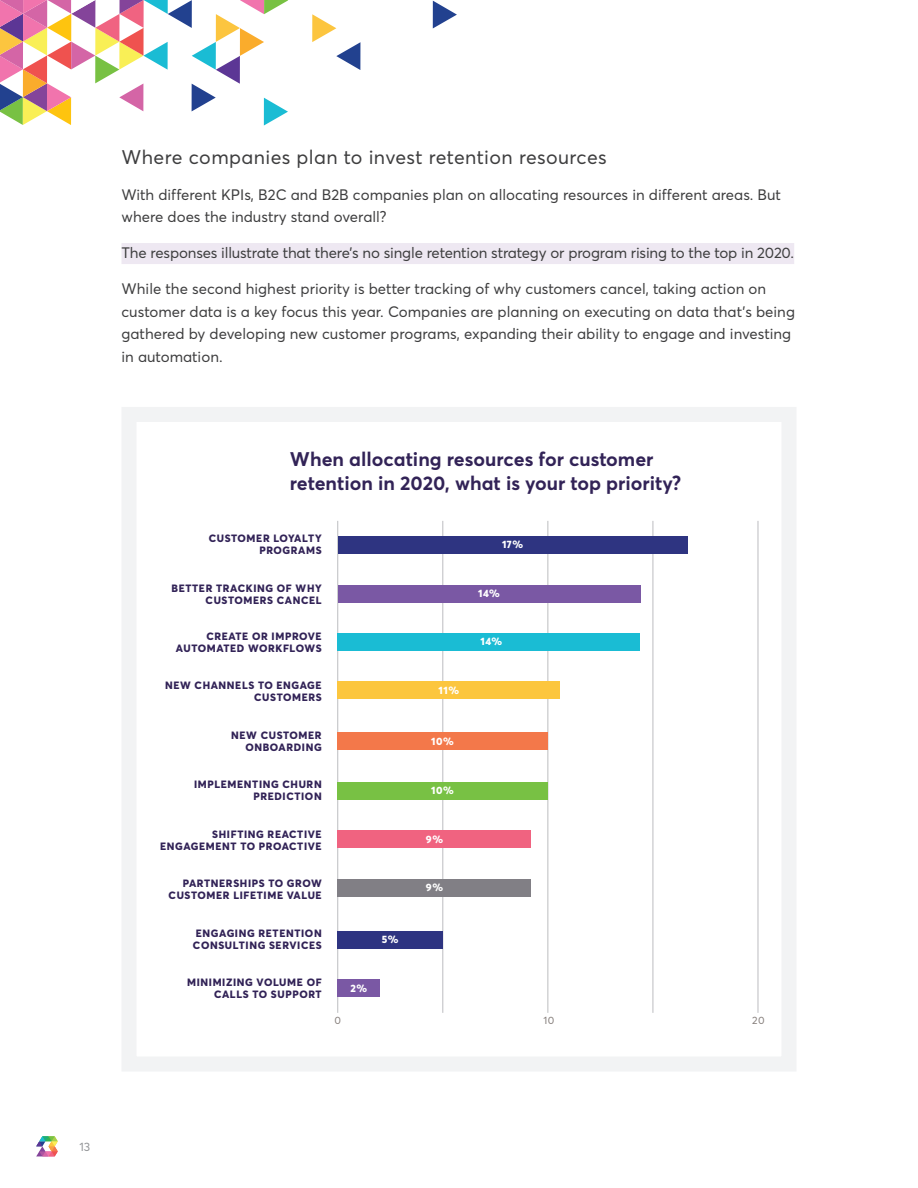
<style>
.page{position:relative;width:918px;height:1188px;background:#fff}
.page>*{position:absolute;margin:0;border:0;box-sizing:border-box;transform-origin:0 0}
.t1{font:700 19.5px/24px "Averta Std";color:#322357}
.t2{font:19.5px "Averta Std";letter-spacing:.02em;color:#3e3e3f}
.t3{font:15px/22.5px "Averta Std";color:#3e3e3f}
.t4{font:12px "Averta Std";color:#939598}
.t5{font:800 10.5px/12px "Averta Std";letter-spacing:.06em;color:#322357;text-align:right}
.t6{font:800 10.5px "Averta Std";letter-spacing:.05em;color:#fff}
.t7{font:10.5px "Averta Std";color:#867f7c}
</style>
<div class="page">
<svg style="left:0;top:0;width:288px;height:126px"></svg>
<svg style="left:312px;top:14px;width:48px;height:56px"></svg>
<svg style="left:433px;top:1px;width:24px;height:27px"></svg>
<svg style="left:36px;top:1136px;width:22px;height:20px"></svg>
<div style="left:122px;top:243px;width:672px;height:21px;background:#eee8f2"></div>
<hr style="left:337px;top:521px;width:1px;height:492px;background:#bcbdc0">
<hr style="left:443px;top:521px;width:1px;height:492px;background:#bcbdc0">
<hr style="left:548px;top:521px;width:1px;height:492px;background:#bcbdc0">
<hr style="left:653px;top:521px;width:1px;height:492px;background:#bcbdc0">
<hr style="left:758px;top:521px;width:1px;height:492px;background:#bcbdc0">
<div style="left:122px;top:407px;width:674px;height:665px;border:15px solid #f2f3f4"></div>
<div style="left:338px;top:537px;width:349px;height:17px;background:#2e3481"></div>
<div style="left:338px;top:585px;width:302px;height:17px;background:#7a58a4"></div>
<div style="left:338px;top:682px;width:222px;height:17px;background:#fcc63e"></div>
<div style="left:338px;top:732px;width:210px;height:18px;background:#f3784a"></div>
<div style="left:338px;top:782px;width:210px;height:17px;background:#78c144"></div>
<div style="left:338px;top:831px;width:193px;height:17px;background:#f06380"></div>
<div style="left:338px;top:879px;width:193px;height:18px;background:#817f85"></div>
<div style="left:338px;top:931px;width:105px;height:17px;background:#2e3481"></div>
<div style="left:338px;top:980px;width:42px;height:17px;background:#7a58a4"></div>
<div style="left:338px;top:633px;width:302px;height:17px;background:#1abcd4"></div>
<h1 class="t2" style="left:122px;top:144px;width:487px">Where companies plan to invest retention resources</h1>
<p class="t3" style="left:122px;top:183px;width:661px">With different KPIs, B2C and B2B companies plan on allocating resources in different areas. But where does the industry stand overall?</p>
<p class="t3" style="left:122px;top:241px;width:674px">The responses illustrate that there’s no single retention strategy or program rising to the top in 2020.</p>
<p class="t3" style="left:122px;top:277px;width:675px">While the second highest priority is better tracking of why customers cancel, taking action on customer data is a key focus this year. Companies are planning on executing on data that’s being gathered by developing new customer programs, expanding their ability to engage and investing in automation.</p>
<h1 class="t1" style="left:290px;top:447px;width:393px">When allocating resources for customer retention in 2020, what is your top priority?</h1>
<p class="t5" style="left:209px;top:532px;width:114px">CUSTOMER LOYALTY<br>PROGRAMS</p>
<p class="t5" style="left:171px;top:582px;width:152px">BETTER TRACKING OF WHY<br>CUSTOMERS CANCEL</p>
<p class="t5" style="left:176px;top:630px;width:147px">CREATE OR IMPROVE<br>AUTOMATED WORKFLOWS</p>
<p class="t5" style="left:165px;top:679px;width:158px">NEW CHANNELS TO ENGAGE<br>CUSTOMERS</p>
<p class="t5" style="left:231px;top:729px;width:92px">NEW CUSTOMER<br>ONBOARDING</p>
<p class="t5" style="left:194px;top:778px;width:129px">IMPLEMENTING CHURN<br>PREDICTION</p>
<p class="t5" style="left:160px;top:828px;width:163px">SHIFTING REACTIVE<br>ENGAGEMENT TO PROACTIVE</p>
<p class="t5" style="left:169px;top:877px;width:155px">PARTNERSHIPS TO GROW<br>CUSTOMER LIFETIME VALUE</p>
<p class="t5" style="left:193px;top:927px;width:130px;text-align:left">ENGAGING RETENTION<br>CONSULTING SERVICES</p>
<p class="t5" style="left:187px;top:976px;width:136px">MINIMIZING VOLUME OF<br>CALLS TO SUPPORT</p>
<p class="t6" style="left:502px;top:538px;width:22px">17%</p>
<p class="t6" style="left:478px;top:586px;width:23px">14%</p>
<p class="t6" style="left:382px;top:933px;width:18px">5%</p>
<p class="t6" style="left:351px;top:981px;width:18px">2%</p>
<p class="t6" style="left:439px;top:683px;width:22px">11%</p>
<p class="t6" style="left:431px;top:734px;width:24px">10%</p>
<p class="t6" style="left:431px;top:784px;width:24px">10%</p>
<p class="t6" style="left:426px;top:832px;width:19px">9%</p>
<p class="t6" style="left:426px;top:881px;width:19px">9%</p>
<p class="t6" style="left:480px;top:634px;width:23px">14%</p>
<p class="t7" style="left:335px;top:1014px;width:8px">0</p>
<p class="t7" style="left:543px;top:1014px;width:13px">10</p>
<p class="t7" style="left:752px;top:1014px;width:14px">20</p>
<p class="t4" style="left:79px;top:1139px;width:12px">13</p>
</div>
